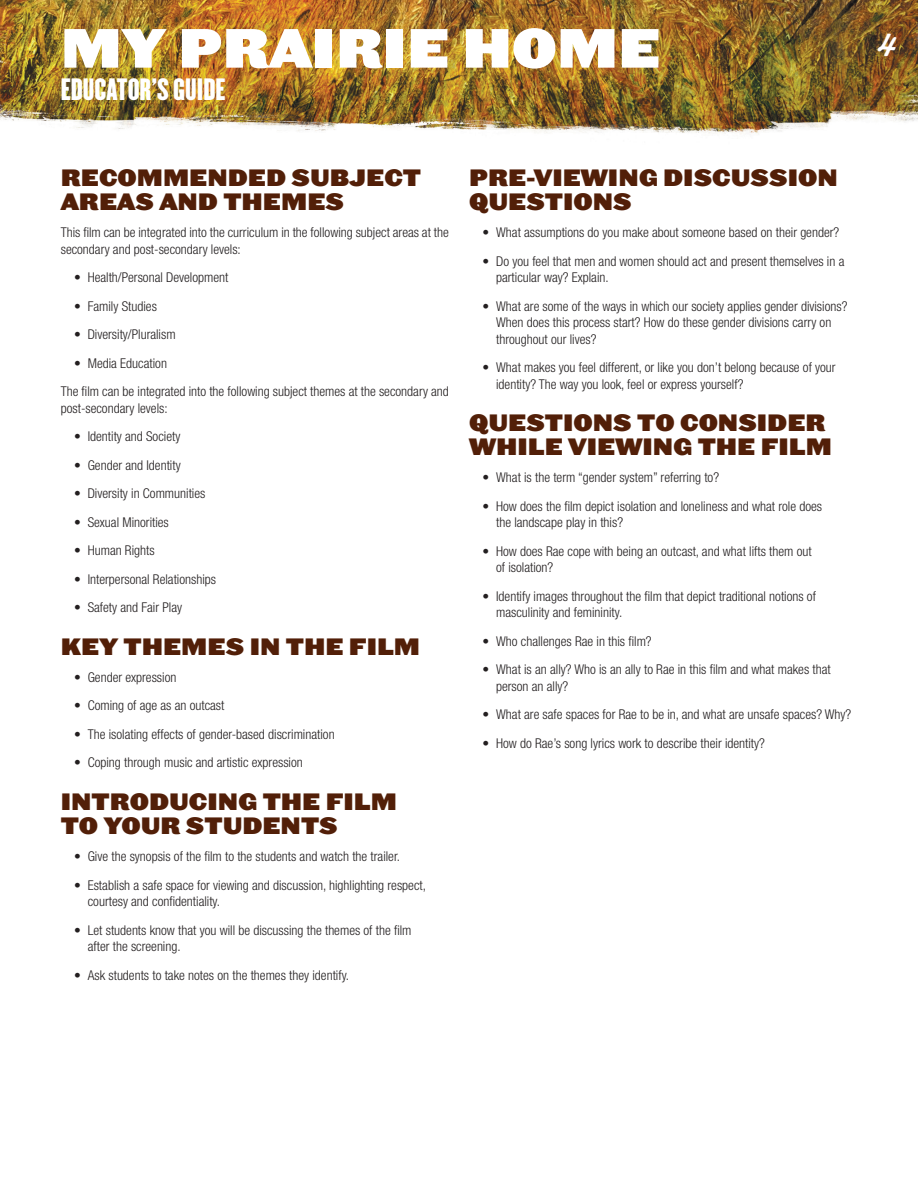
<style>
.page{position:relative;width:918px;height:1188px;background:#fff}
.page>*{position:absolute;margin:0;border:0;box-sizing:border-box;transform-origin:0 0}
.t1{font:52.5px "Leviathan HTF Black";color:#fff}
.t2{font:700 37.5px "Kaufmann";color:#fff}
.t3{font:27px "Champion HTF Lightweight";color:#fff}
.t4{font:22.5px/24px "Leviathan HTF Black";color:#521f08}
.t5{font:300 condensed 13.5px/16.5px "Helvetica Neue";color:#231f20}
</style>
<div class="page">
<img style="left:0;top:0;width:918px;height:134px">
<h1 class="t1" style="left:61px;top:13px;width:601px">MY PRAIRIE HOME</h1>
<h3 class="t3" style="left:61px;top:72px;width:166px">EDUCATOR’S GUIDE</h3>
<h2 class="t2" style="left:879px;top:20px;width:20px">4</h2>
<h3 class="t4" style="left:61px;top:166px;width:343px">RECOMMENDED SUBJECT<br>AREAS AND THEMES</h3>
<p class="t5" style="left:61px;top:224px;width:390px">This film can be integrated into the curriculum in the following subject areas at the secondary and post-secondary levels:</p>
<p class="t5" style="left:74px;top:269px;width:156px">• Health/Personal Development</p>
<p class="t5" style="left:74px;top:298px;width:84px">• Family Studies</p>
<p class="t5" style="left:74px;top:326px;width:103px">• Diversity/Pluralism</p>
<p class="t5" style="left:61px;top:349px;width:390px;line-height:28.5px;text-indent:14px">• Media Education<br>The film can be integrated into the following subject themes at the secondary and</p>
<p class="t5" style="left:61px;top:400px;width:108px">post-secondary levels:</p>
<p class="t5" style="left:74px;top:428px;width:108px">• Identity and Society</p>
<p class="t5" style="left:74px;top:457px;width:108px">• Gender and Identity</p>
<p class="t5" style="left:74px;top:485px;width:133px">• Diversity in Communities</p>
<p class="t5" style="left:74px;top:514px;width:96px">• Sexual Minorities</p>
<p class="t5" style="left:74px;top:542px;width:82px">• Human Rights</p>
<p class="t5" style="left:74px;top:571px;width:143px">• Interpersonal Relationships</p>
<p class="t5" style="left:74px;top:599px;width:109px">• Safety and Fair Play</p>
<h3 class="t4" style="left:61px;top:635px;width:361px">KEY THEMES IN THE FILM</h3>
<p class="t5" style="left:74px;top:669px;width:104px">• Gender expression</p>
<p class="t5" style="left:74px;top:697px;width:152px">• Coming of age as an outcast</p>
<p class="t5" style="left:74px;top:726px;width:262px">• The isolating effects of gender-based discrimination</p>
<p class="t5" style="left:74px;top:754px;width:230px">• Coping through music and artistic expression</p>
<h3 class="t4" style="left:61px;top:790px;width:338px">INTRODUCING THE FILM<br>TO YOUR STUDENTS</h3>
<p class="t5" style="left:74px;top:848px;width:327px">• Give the synopsis of the film to the students and watch the trailer.</p>
<p class="t5" style="left:88px;top:877px;width:340px;text-indent:-14px">• Establish a safe space for viewing and discussion, highlighting respect, courtesy and confidentiality.</p>
<p class="t5" style="left:88px;top:922px;width:325px;text-indent:-14px">• Let students know that you will be discussing the themes of the film after the screening.</p>
<p class="t5" style="left:74px;top:967px;width:276px">• Ask students to take notes on the themes they identify.</p>
<h3 class="t4" style="left:469px;top:166px;width:370px">PRE-VIEWING DISCUSSION<br>QUESTIONS</h3>
<p class="t5" style="left:483px;top:224px;width:358px">• What assumptions do you make about someone based on their gender?</p>
<p class="t5" style="left:496px;top:253px;width:350px;text-indent:-14px">• Do you feel that men and women should act and present themselves in a particular way? Explain.</p>
<p class="t5" style="left:496px;top:298px;width:353px;text-indent:-14px">• What are some of the ways in which our society applies gender divisions?<br>When does this process start? How do these gender divisions carry on throughout our lives?</p>
<p class="t5" style="left:496px;top:359px;width:341px;text-indent:-14px">• What makes you feel different, or like you don’t belong because of your identity? The way you look, feel or express yourself?</p>
<h3 class="t4" style="left:469px;top:411px;width:364px">QUESTIONS TO CONSIDER<br>WHILE VIEWING THE FILM</h3>
<p class="t5" style="left:483px;top:469px;width:238px">• What is the term “gender system” referring to?</p>
<p class="t5" style="left:496px;top:498px;width:328px;text-indent:-14px">• How does the film depict isolation and loneliness and what role does the landscape play in this?</p>
<p class="t5" style="left:496px;top:543px;width:317px;text-indent:-14px">• How does Rae cope with being an outcast, and what lifts them out of isolation?</p>
<p class="t5" style="left:496px;top:588px;width:321px;text-indent:-14px">• Identify images throughout the film that depict traditional notions of masculinity and femininity.</p>
<p class="t5" style="left:483px;top:633px;width:171px">• Who challenges Rae in this film?</p>
<p class="t5" style="left:496px;top:661px;width:336px;text-indent:-14px">• What is an ally? Who is an ally to Rae in this film and what makes that person an ally?</p>
<p class="t5" style="left:483px;top:706px;width:370px">• What are safe spaces for Rae to be in, and what are unsafe spaces? Why?</p>
<p class="t5" style="left:483px;top:735px;width:284px">• How do Rae’s song lyrics work to describe their identity?</p>
</div>
